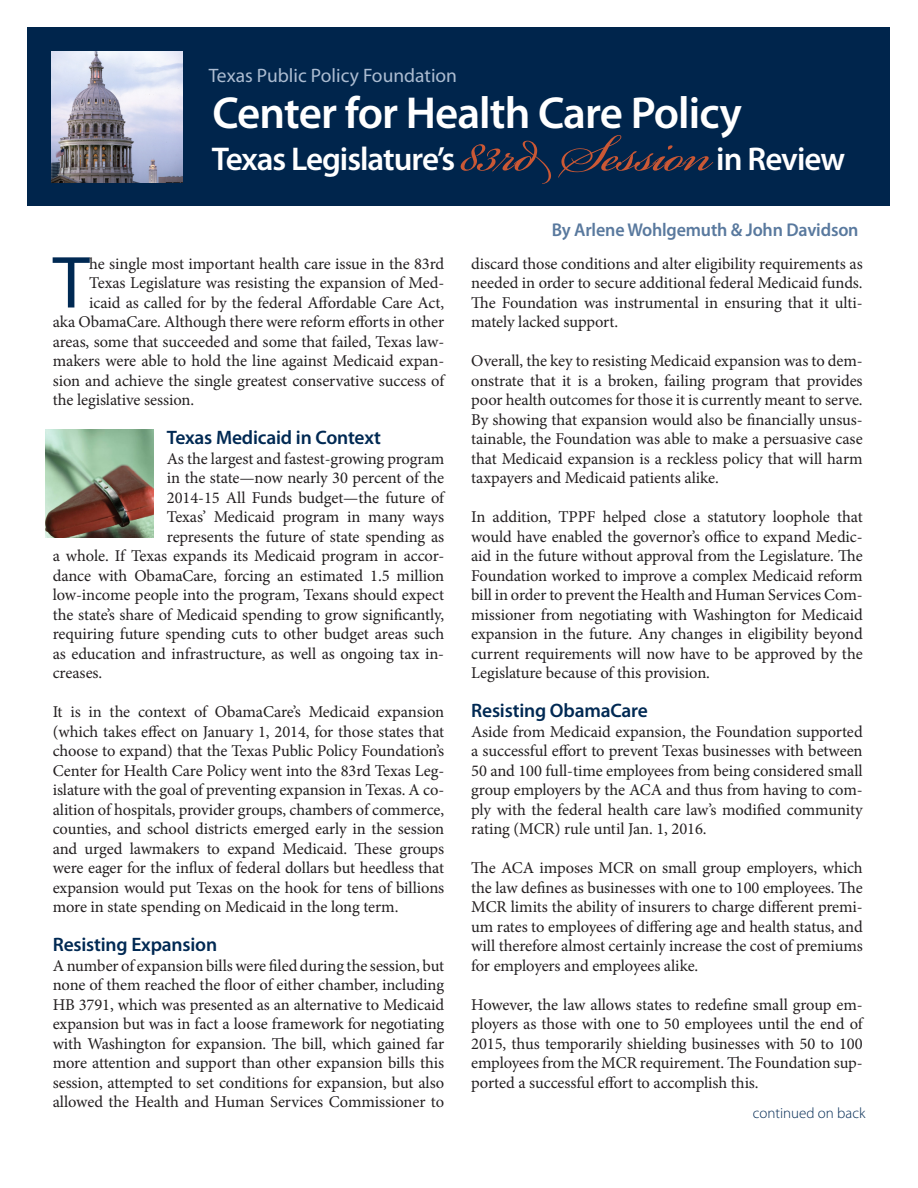
<style>
.page{position:relative;width:918px;height:1188px;background:#fff}
.page>*{position:absolute;margin:0;border:0;box-sizing:border-box;transform-origin:0 0}
.t1{font:81px "Bickham Script Pro";letter-spacing:-.02em;color:#cb5835}
.t2{font:74.4px "Myriad Pro";color:#002953}
.t3{font:600 45px "Myriad Pro";letter-spacing:-.02em;color:#fff}
.t4{font:600 33px "Myriad Pro";letter-spacing:-.03em;color:#fff}
.t5{font:600 19.5px "Myriad Pro";letter-spacing:-.01em;color:#002953}
.t6{font:19.5px "Myriad Pro";color:#acbcd1}
.t7{font:600 18.6px "Myriad Pro";letter-spacing:-.01em;color:#59799e}
.t8{font:16.5px/19.5px "Minion Pro";letter-spacing:-.005em;color:#231f20;text-align:justify}
.t9{font:300 15px "Myriad Pro";color:#002953}
</style>
<div class="page">
<div style="left:27px;top:27px;width:863px;height:178px;background:#00254c"></div>
<img style="left:52px;top:52px;width:131px;height:131px">
<img style="left:45px;top:430px;width:108px;height:108px">
<p class="t6" style="left:209px;top:64px;width:250px">Texas Public Policy Foundation</p>
<h3 class="t3" style="left:212px;top:84px;width:531px">Center for Health Care Policy</h3>
<h3 class="t4" style="left:212px;top:138px;width:245px">Texas Legislature’s</h3>
<h1 class="t1" style="left:460px;top:95px;width:253px">83rd Session</h1>
<h3 class="t4" style="left:716px;top:138px;width:130px">in Review</h3>
<h2 class="t2" style="left:53px;top:237px;width:38px">T</h2>
<p class="t8" style="left:89px;top:254px;width:356px">he single most important health care issue in the 83rd</p>
<p class="t8" style="left:89px;top:273px;width:356px">Texas Legislature was resisting the expansion of Med-</p>
<p class="t8" style="left:89px;top:293px;width:356px">icaid as called for by the federal Affordable Care Act,</p>
<p class="t8" style="left:53px;top:312px;width:393px">aka ObamaCare. Although there were reform efforts in other</p>
<p class="t8" style="left:53px;top:332px;width:393px">areas, some that succeeded and some that failed, Texas law-</p>
<p class="t8" style="left:53px;top:351px;width:393px">makers were able to hold the line against Medicaid expan-</p>
<p class="t8" style="left:53px;top:371px;width:393px">sion and achieve the single greatest conservative success of</p>
<p class="t8" style="left:53px;top:390px;width:143px">the legislative session.</p>
<p class="t5" style="left:167px;top:425px;width:216px">Texas Medicaid in Context</p>
<p class="t8" style="left:167px;top:449px;width:279px">As the largest and fastest-growing program</p>
<p class="t8" style="left:167px;top:468px;width:279px">in the state—now nearly 30 percent of the</p>
<p class="t8" style="left:167px;top:488px;width:279px">2014-15 All Funds budget—the future of</p>
<p class="t8" style="left:167px;top:507px;width:279px">Texas’ Medicaid program in many ways</p>
<p class="t8" style="left:167px;top:527px;width:279px">represents the future of state spending as</p>
<p class="t8" style="left:53px;top:546px;width:393px">a whole. If Texas expands its Medicaid program in accor-</p>
<p class="t8" style="left:53px;top:566px;width:393px">dance with ObamaCare, forcing an estimated 1.5 million</p>
<p class="t8" style="left:53px;top:585px;width:393px">low-income people into the program, Texans should expect</p>
<p class="t8" style="left:53px;top:605px;width:393px">the state’s share of Medicaid spending to grow significantly,</p>
<p class="t8" style="left:53px;top:624px;width:393px">requiring future spending cuts to other budget areas such</p>
<p class="t8" style="left:53px;top:644px;width:393px">as education and infrastructure, as well as ongoing tax in-</p>
<p class="t8" style="left:53px;top:663px;width:51px">creases.</p>
<p class="t8" style="left:53px;top:702px;width:393px">It is in the context of ObamaCare’s Medicaid expansion (which takes effect on January 1, 2014, for those states that choose to expand) that the Texas Public Policy Foundation’s Center for Health Care Policy went into the 83rd Texas Leg&shy;islature with the goal of preventing expansion in Texas. A co&shy;alition of hospitals, provider groups, chambers of commerce, counties, and school districts emerged early in the session and urged lawmakers to expand Medicaid. These groups were eager for the influx of federal dollars but heedless that expansion would put Texas on the hook for tens of billions more in state spending on Medicaid in the long term.</p>
<p class="t5" style="left:53px;top:932px;width:166px">Resisting Expansion</p>
<p class="t8" style="left:53px;top:956px;width:393px">A number of expansion bills were filed during the session, but none of them reached the floor of either chamber, including HB 3791, which was presented as an alternative to Medicaid expansion but was in fact a loose framework for negotiating with Washington for expansion. The bill, which gained far more attention and support than other expansion bills this session, attempted to set conditions for expansion, but also allowed the Health and Human Services Commissioner to</p>
<p class="t7" style="left:552px;top:218px;width:308px">By Arlene Wohlgemuth &amp; John Davidson</p>
<p class="t8" style="left:471px;top:254px;width:393px">discard those conditions and alter eligibility requirements as needed in order to secure additional federal Medicaid funds.<br>The Foundation was instrumental in ensuring that it ulti&shy;mately lacked support.</p>
<p class="t8" style="left:471px;top:351px;width:393px">Overall, the key to resisting Medicaid expansion was to dem&shy;onstrate that it is a broken, failing program that provides poor health outcomes for those it is currently meant to serve.<br>By showing that expansion would also be financially unsus&shy;tainable, the Foundation was able to make a persuasive case that Medicaid expansion is a reckless policy that will harm taxpayers and Medicaid patients alike.</p>
<p class="t8" style="left:471px;top:507px;width:393px">In addition, TPPF helped close a statutory loophole that would have enabled the governor’s office to expand Medic&shy;aid in the future without approval from the Legislature. The Foundation worked to improve a complex Medicaid reform bill in order to prevent the Health and Human Services Com&shy;missioner from negotiating with Washington for Medicaid expansion in the future. Any changes in eligibility beyond current requirements will now have to be approved by the Legislature because of this provision.</p>
<p class="t5" style="left:471px;top:698px;width:178px">Resisting ObamaCare</p>
<p class="t8" style="left:471px;top:722px;width:393px">Aside from Medicaid expansion, the Foundation supported a successful effort to prevent Texas businesses with between 50 and 100 full-time employees from being considered small group employers by the ACA and thus from having to com&shy;ply with the federal health care law’s modified community rating (MCR) rule until Jan. 1, 2016.</p>
<p class="t8" style="left:471px;top:858px;width:393px">The ACA imposes MCR on small group employers, which the law defines as businesses with one to 100 employees. The MCR limits the ability of insurers to charge different premi&shy;um rates to employees of differing age and health status, and will therefore almost certainly increase the cost of premiums for employers and employees alike.</p>
<p class="t8" style="left:471px;top:995px;width:393px">However, the law allows states to redefine small group em&shy;ployers as those with one to 50 employees until the end of 2015, thus temporarily shielding businesses with 50 to 100 employees from the MCR requirement. The Foundation sup&shy;ported a successful effort to accomplish this.</p>
<p class="t9" style="left:753px;top:1104px;width:114px">continued on back</p>
</div>
